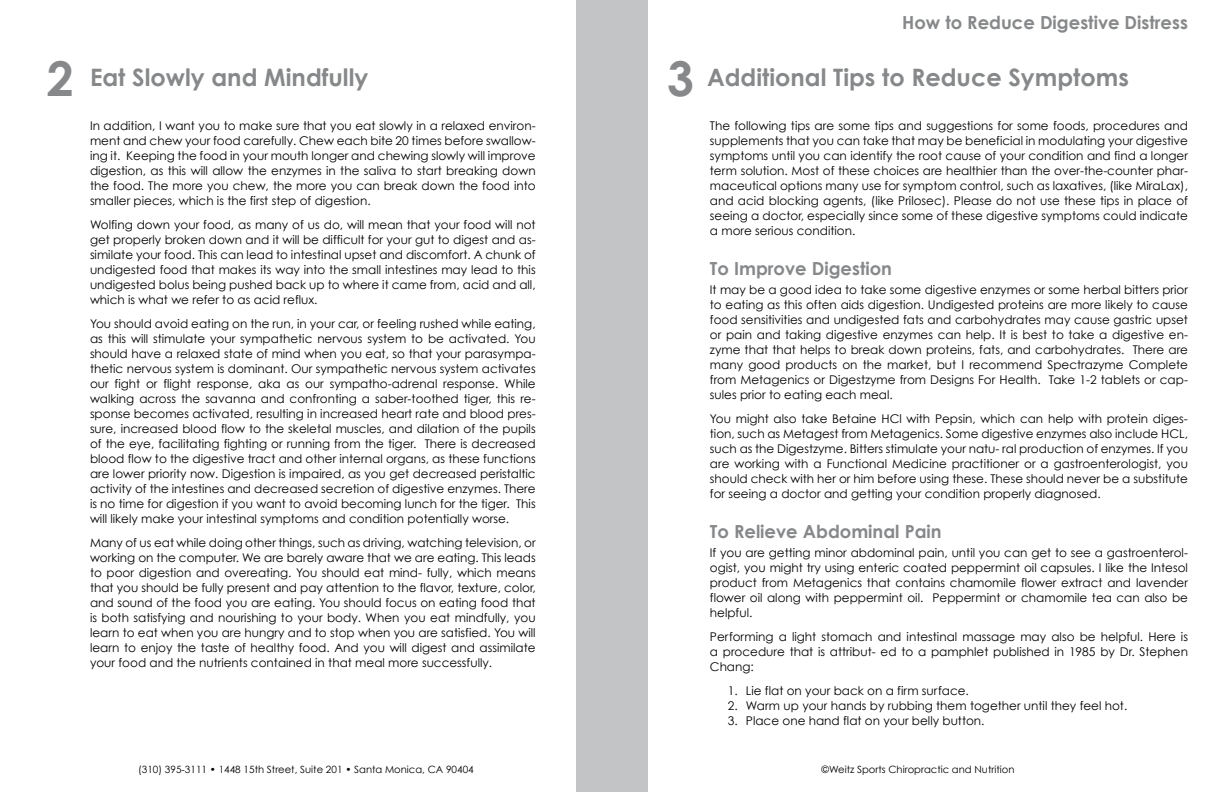
<style>
.page{position:relative;width:1224px;height:792px;background:#fff}
.page>*{position:absolute;margin:0;border:0;box-sizing:border-box;transform-origin:0 0}
.t1{font:700 48px "Century Gothic";color:#86888a}
.t2{font:700 24px "Century Gothic";color:#86888a}
.t3{font:700 18px "Century Gothic";color:#86888a}
.t4{font:12px/15px "Century Gothic";color:#000;text-align:justify}
.t5{font:10px "Century Gothic";color:#000}
</style>
<div class="page">
<div style="left:576px;top:0;width:72px;height:792px;background:#c2c4c6"></div>
<h3 class="t3" style="left:902px;top:11px;width:287px">How to Reduce Digestive Distress</h3>
<h1 class="t1" style="left:47px;top:49px;width:28px">2</h1>
<h1 class="t1" style="left:667px;top:49px;width:28px">3</h1>
<h2 class="t2" style="left:90px;top:63px;width:280px">Eat Slowly and Mindfully</h2>
<h2 class="t2" style="left:707px;top:63px;width:423px">Additional Tips to Reduce Symptoms</h2>
<p class="t4" style="left:90px;top:118px;width:447px">In addition, I want you to make sure that you eat slowly in a relaxed environ&shy;ment and chew your food carefully. Chew each bite 20 times before swallow&shy;ing it. Keeping the food in your mouth longer and chewing slowly will improve digestion, as this will allow the enzymes in the saliva to start breaking down the food. The more you chew, the more you can break down the food into smaller pieces, which is the first step of digestion.</p>
<p class="t4" style="left:90px;top:217px;width:447px">Wolfing down your food, as many of us do, will mean that your food will not get properly broken down and it will be difficult for your gut to digest and as&shy;similate your food. This can lead to intestinal upset and discomfort. A chunk of undigested food that makes its way into the small intestines may lead to this undigested bolus being pushed back up to where it came from, acid and all, which is what we refer to as acid reflux.</p>
<p class="t4" style="left:90px;top:316px;width:447px">You should avoid eating on the run, in your car, or feeling rushed while eating, as this will stimulate your sympathetic nervous system to be activated. You should have a relaxed state of mind when you eat, so that your parasympa&shy;thetic nervous system is dominant. Our sympathetic nervous system activates our fight or flight response, aka as our sympatho-adrenal response. While walking across the savanna and confronting a saber-toothed tiger, this re&shy;sponse becomes activated, resulting in increased heart rate and blood pres&shy;sure, increased blood flow to the skeletal muscles, and dilation of the pupils of the eye, facilitating fighting or running from the tiger. There is decreased blood flow to the digestive tract and other internal organs, as these functions are lower priority now. Digestion is impaired, as you get decreased peristaltic activity of the intestines and decreased secretion of digestive enzymes. There is no time for digestion if you want to avoid becoming lunch for the tiger. This will likely make your intestinal symptoms and condition potentially worse.</p>
<p class="t4" style="left:90px;top:535px;width:447px">Many of us eat while doing other things, such as driving, watching television, or working on the computer. We are barely aware that we are eating. This leads to poor digestion and overeating. You should eat mind- fully, which means that you should be fully present and pay attention to the flavor, texture, color, and sound of the food you are eating. You should focus on eating food that is both satisfying and nourishing to your body. When you eat mindfully, you learn to eat when you are hungry and to stop when you are satisfied. You will learn to enjoy the taste of healthy food. And you will digest and assimilate your food and the nutrients contained in that meal more successfully.</p>
<p class="t4" style="left:710px;top:118px;width:480px">The following tips are some tips and suggestions for some foods, procedures and supplements that you can take that may be beneficial in modulating your digestive symptoms until you can identify the root cause of your condition and find a longer term solution. Most of these choices are healthier than the over-the-counter phar&shy;maceutical options many use for symptom control, such as laxatives, (like MiraLax), and acid blocking agents, (like Prilosec). Please do not use these tips in place of seeing a doctor, especially since some of these digestive symptoms could indicate a more serious condition.</p>
<h3 class="t3" style="left:710px;top:257px;width:184px">To Improve Digestion</h3>
<p class="t4" style="left:710px;top:282px;width:480px">It may be a good idea to take some digestive enzymes or some herbal bitters prior to eating as this often aids digestion. Undigested proteins are more likely to cause food sensitivities and undigested fats and carbohydrates may cause gastric upset or pain and taking digestive enzymes can help. It is best to take a digestive en&shy;zyme that that helps to break down proteins, fats, and carbohydrates. There are many good products on the market, but I recommend Spectrazyme Complete from Metagenics or Digestzyme from Designs For Health. Take 1-2 tablets or cap&shy;sules prior to eating each meal.</p>
<p class="t4" style="left:710px;top:411px;width:480px">You might also take Betaine HCl with Pepsin, which can help with protein diges&shy;tion, such as Metagest from Metagenics. Some digestive enzymes also include HCL, such as the Digestzyme. Bitters stimulate your natu- ral production of enzymes. If you are working with a Functional Medicine practitioner or a gastroenterologist, you should check with her or him before using these. These should never be a substitute for seeing a doctor and getting your condition properly diagnosed.</p>
<h3 class="t3" style="left:710px;top:520px;width:233px">To Relieve Abdominal Pain</h3>
<p class="t4" style="left:710px;top:545px;width:480px">If you are getting minor abdominal pain, until you can get to see a gastroenterol&shy;ogist, you might try using enteric coated peppermint oil capsules. I like the Intesol product from Metagenics that contains chamomile flower extract and lavender flower oil along with peppermint oil. Peppermint or chamomile tea can also be helpful.</p>
<p class="t4" style="left:710px;top:629px;width:480px">Performing a light stomach and intestinal massage may also be helpful. Here is a procedure that is attribut- ed to a pamphlet published in 1985 by Dr. Stephen Chang:</p>
<p class="t4" style="left:728px;top:683px;width:243px">1. Lie flat on your back on a firm surface.</p>
<p class="t4" style="left:728px;top:698px;width:401px">2. Warm up your hands by rubbing them together until they feel hot.</p>
<p class="t4" style="left:728px;top:713px;width:258px">3. Place one hand flat on your belly button.</p>
<p class="t5" style="left:138px;top:764px;width:337px">(310) 395-3111 • 1448 15th Street, Suite 201 • Santa Monica, CA 90404</p>
<p class="t5" style="left:822px;top:764px;width:194px">©Weitz Sports Chiropractic and Nutrition</p>
</div>
